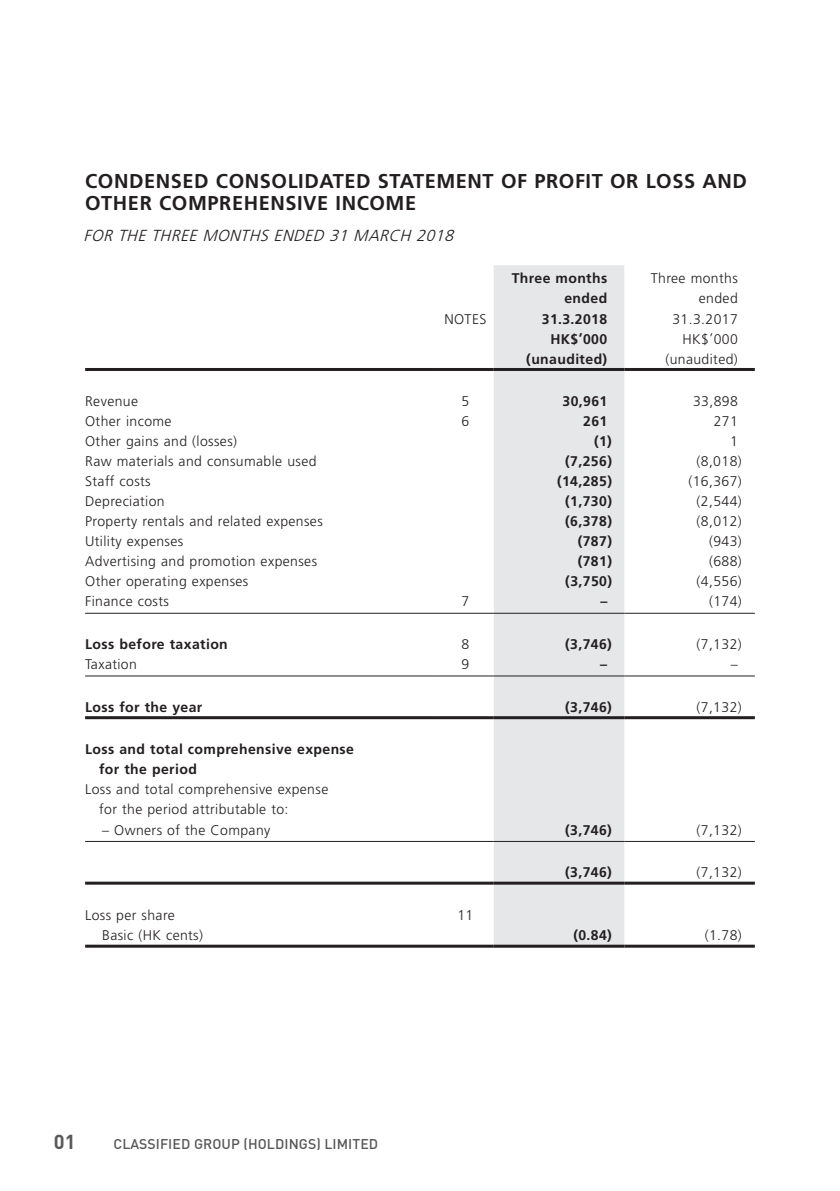
<style>
.page{position:relative;width:840px;height:1191px;background:#fff}
.page>*{position:absolute;margin:0;border:0;box-sizing:border-box;transform-origin:0 0}
.t1{font:700 20px/22px "Frutiger LT Std";letter-spacing:.03em;color:#231f20}
.t2{font:700 20px "DIN";color:#57585a}
.t3{font:italic 300 16px "Frutiger LT Std";color:#231f20}
.t4{font:300 14px/20px "Frutiger LT Std";letter-spacing:.03em;color:#231f20;text-align:right}
.t5{font:700 14px/20px "Frutiger LT Std";letter-spacing:.03em;color:#231f20;text-align:right}
.t6{font:500 14px "DIN";letter-spacing:.005em;color:#57585a}
</style>
<div class="page">
<div style="left:493px;top:265px;width:131px;height:679px;background:#e6e7e9"></div>
<hr style="left:85px;top:368px;width:352px;height:3px;background:#231f20">
<hr style="left:437px;top:368px;width:56px;height:3px;background:#231f20">
<hr style="left:493px;top:368px;width:131px;height:3px;background:#231f20">
<hr style="left:624px;top:368px;width:130px;height:3px;background:#231f20">
<hr style="left:85px;top:613px;width:352px;height:1px;background:#231f20">
<hr style="left:437px;top:613px;width:56px;height:1px;background:#231f20">
<hr style="left:493px;top:613px;width:131px;height:1px;background:#231f20">
<hr style="left:624px;top:613px;width:130px;height:1px;background:#231f20">
<hr style="left:85px;top:675px;width:352px;height:1px;background:#231f20">
<hr style="left:437px;top:675px;width:56px;height:1px;background:#231f20">
<hr style="left:493px;top:675px;width:131px;height:1px;background:#231f20">
<hr style="left:624px;top:675px;width:130px;height:1px;background:#231f20">
<hr style="left:85px;top:716px;width:352px;height:3px;background:#231f20">
<hr style="left:437px;top:716px;width:56px;height:3px;background:#231f20">
<hr style="left:493px;top:716px;width:131px;height:3px;background:#231f20">
<hr style="left:624px;top:716px;width:130px;height:3px;background:#231f20">
<hr style="left:85px;top:841px;width:352px;height:1px;background:#231f20">
<hr style="left:437px;top:841px;width:56px;height:1px;background:#231f20">
<hr style="left:493px;top:841px;width:131px;height:1px;background:#231f20">
<hr style="left:624px;top:841px;width:130px;height:1px;background:#231f20">
<hr style="left:85px;top:881px;width:352px;height:3px;background:#231f20">
<hr style="left:437px;top:881px;width:56px;height:3px;background:#231f20">
<hr style="left:493px;top:881px;width:131px;height:3px;background:#231f20">
<hr style="left:624px;top:881px;width:130px;height:3px;background:#231f20">
<hr style="left:85px;top:944px;width:352px;height:3px;background:#231f20">
<hr style="left:437px;top:944px;width:56px;height:3px;background:#231f20">
<hr style="left:493px;top:944px;width:131px;height:3px;background:#231f20">
<hr style="left:624px;top:944px;width:130px;height:3px;background:#231f20">
<h1 class="t1" style="left:85px;top:170px;width:663px">CONDENSED CONSOLIDATED STATEMENT OF PROFIT OR LOSS AND<br>OTHER COMPREHENSIVE INCOME</h1>
<p class="t3" style="left:83px;top:226px;width:376px">FOR THE THREE MONTHS ENDED 31 MARCH 2018</p>
<p class="t5" style="left:511px;top:269px;width:97px">Three months ended</p>
<p class="t4" style="left:650px;top:269px;width:88px">Three months ended</p>
<p class="t4" style="left:444px;top:309px;width:44px">NOTES</p>
<p class="t5" style="left:541px;top:309px;width:67px">31.3.2018</p>
<p class="t4" style="left:672px;top:309px;width:67px">31.3.2017</p>
<p class="t5" style="left:550px;top:329px;width:58px">HK$’000</p>
<p class="t4" style="left:682px;top:329px;width:57px">HK$’000</p>
<p class="t5" style="left:526px;top:349px;width:82px">(unaudited)</p>
<p class="t4" style="left:665px;top:349px;width:74px">(unaudited)</p>
<p class="t4" style="left:85px;top:391px;width:54px">Revenue</p>
<p class="t4" style="left:461px;top:391px;width:9px">5</p>
<p class="t5" style="left:562px;top:391px;width:46px">30,961</p>
<p class="t4" style="left:692px;top:391px;width:46px">33,898</p>
<p class="t4" style="left:85px;top:411px;width:88px">Other income</p>
<p class="t4" style="left:461px;top:411px;width:9px">6</p>
<p class="t5" style="left:583px;top:411px;width:26px">261</p>
<p class="t4" style="left:713px;top:411px;width:26px">271</p>
<p class="t4" style="left:85px;top:431px;width:153px">Other gains and (losses)</p>
<p class="t5" style="left:593px;top:431px;width:19px">(1)</p>
<p class="t4" style="left:729px;top:431px;width:9px">1</p>
<p class="t4" style="left:85px;top:451px;width:233px">Raw materials and consumable used</p>
<p class="t5" style="left:565px;top:451px;width:48px">(7,256)</p>
<p class="t4" style="left:696px;top:451px;width:47px">(8,018)</p>
<p class="t4" style="left:85px;top:471px;width:67px">Staff costs</p>
<p class="t5" style="left:556px;top:471px;width:56px">(14,285)</p>
<p class="t4" style="left:688px;top:471px;width:55px">(16,367)</p>
<p class="t4" style="left:85px;top:491px;width:81px">Depreciation</p>
<p class="t5" style="left:565px;top:491px;width:48px">(1,730)</p>
<p class="t4" style="left:696px;top:491px;width:47px">(2,544)</p>
<p class="t4" style="left:85px;top:511px;width:239px">Property rentals and related expenses</p>
<p class="t5" style="left:565px;top:511px;width:48px">(6,378)</p>
<p class="t4" style="left:696px;top:511px;width:47px">(8,012)</p>
<p class="t4" style="left:85px;top:531px;width:100px">Utility expenses</p>
<p class="t5" style="left:577px;top:531px;width:36px">(787)</p>
<p class="t4" style="left:708px;top:531px;width:34px">(943)</p>
<p class="t4" style="left:85px;top:551px;width:233px">Advertising and promotion expenses</p>
<p class="t5" style="left:577px;top:551px;width:36px">(781)</p>
<p class="t4" style="left:708px;top:551px;width:34px">(688)</p>
<p class="t4" style="left:85px;top:571px;width:165px">Other operating expenses</p>
<p class="t5" style="left:565px;top:571px;width:48px">(3,750)</p>
<p class="t4" style="left:696px;top:571px;width:47px">(4,556)</p>
<p class="t4" style="left:85px;top:592px;width:85px">Finance costs</p>
<p class="t4" style="left:461px;top:592px;width:9px">7</p>
<p class="t5" style="left:600px;top:591px;width:8px">–</p>
<p class="t4" style="left:708px;top:592px;width:34px">(174)</p>
<p class="t5" style="left:85px;top:634px;width:144px">Loss before taxation</p>
<p class="t4" style="left:461px;top:634px;width:9px">8</p>
<p class="t5" style="left:565px;top:634px;width:48px">(3,746)</p>
<p class="t4" style="left:696px;top:634px;width:47px">(7,132)</p>
<p class="t4" style="left:85px;top:654px;width:53px">Taxation</p>
<p class="t4" style="left:461px;top:654px;width:9px">9</p>
<p class="t5" style="left:600px;top:654px;width:8px">–</p>
<p class="t4" style="left:730px;top:654px;width:8px">–</p>
<p class="t5" style="left:85px;top:697px;width:119px">Loss for the year</p>
<p class="t5" style="left:565px;top:697px;width:48px">(3,746)</p>
<p class="t4" style="left:696px;top:697px;width:47px">(7,132)</p>
<p class="t5" style="left:99px;top:739px;width:256px;text-align:left;text-indent:-14px">Loss and total comprehensive expense for the period</p>
<p class="t4" style="left:99px;top:780px;width:230px;text-align:left;text-indent:-14px">Loss and total comprehensive expense for the period attributable to:</p>
<p class="t4" style="left:102px;top:820px;width:170px">– Owners of the Company</p>
<p class="t5" style="left:565px;top:819px;width:48px">(3,746)</p>
<p class="t4" style="left:696px;top:820px;width:47px">(7,132)</p>
<p class="t5" style="left:565px;top:862px;width:48px">(3,746)</p>
<p class="t4" style="left:696px;top:862px;width:47px">(7,132)</p>
<p class="t4" style="left:85px;top:905px;width:91px">Loss per share</p>
<p class="t4" style="left:457px;top:905px;width:17px">11</p>
<p class="t4" style="left:102px;top:925px;width:102px">Basic (HK cents)</p>
<p class="t5" style="left:573px;top:925px;width:40px">(0.84)</p>
<p class="t4" style="left:704px;top:925px;width:38px">(1.78)</p>
<h1 class="t2" style="left:54px;top:1129px;width:23px">01</h1>
<p class="t6" style="left:113px;top:1135px;width:266px">CLASSIFIED GROUP (HOLDINGS) LIMITED</p>
</div>
